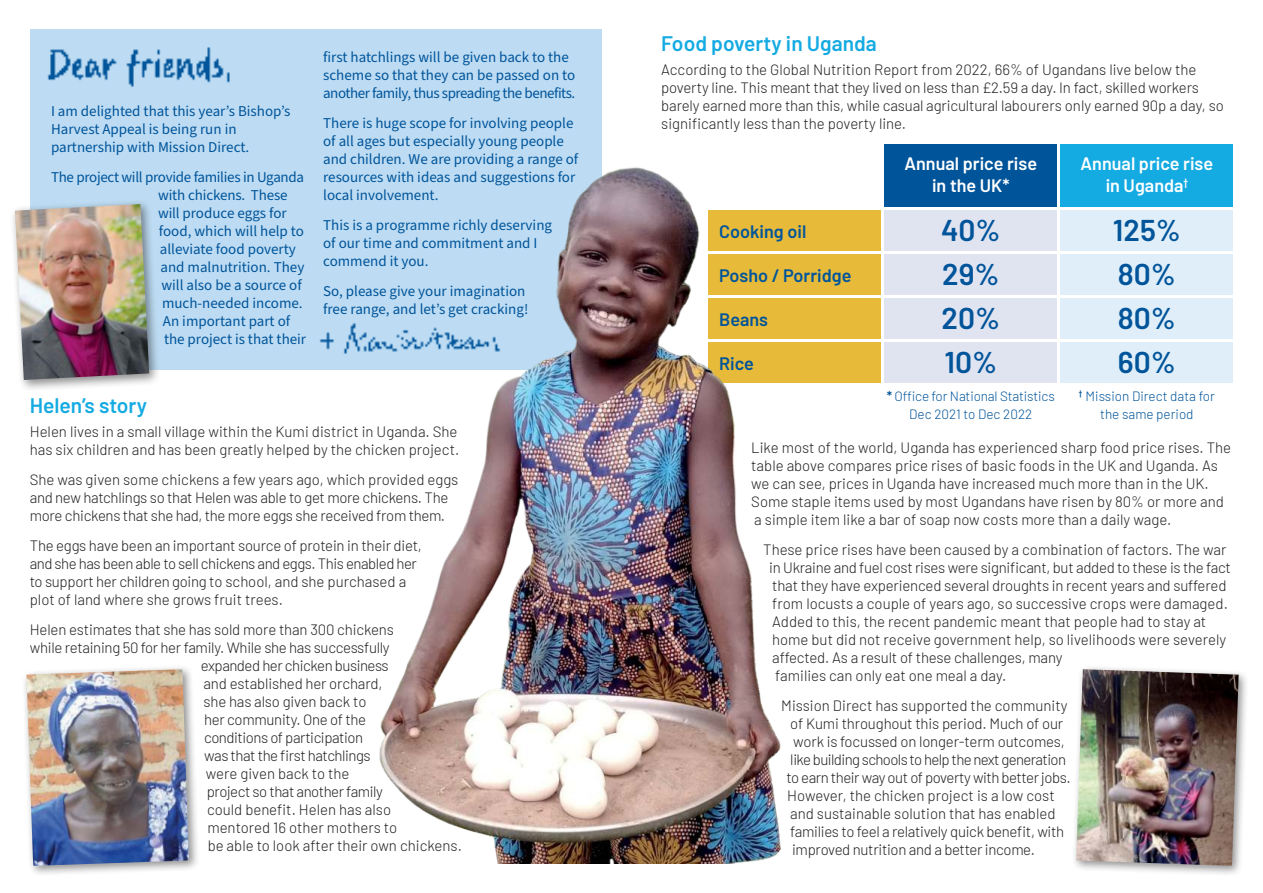
<style>
.page{position:relative;width:1263px;height:893px;background:#fff}
.page>*{position:absolute;margin:0;border:0;box-sizing:border-box;transform-origin:0 0}
.t1{font:600 30px "Barlow";color:#00549a}
.t2{font:600 21px "Barlow";color:#14aae2}
.t3{font:600 18px/21.6px "Barlow";color:#fff;text-align:center}
.t4{font:600 18px "Barlow";color:#00549a}
.t5{font:300 15px/18px "Barlow";letter-spacing:-.01em;color:#221f1f}
.t6{font:15px/18px "Source Sans Pro";color:#00549a}
.t7{font:300 15px "Barlow";letter-spacing:-.03em;color:#221f1f}
.t8{font:300 15px "Barlow";letter-spacing:-.04em;color:#221f1f}
.t9{font:15px "Source Sans Pro";letter-spacing:-.02em;color:#00549a}
.t10{font:300 13.5px/18px "Barlow";letter-spacing:-.005em;color:#00549a;text-align:center}
.s1{font-weight:600}
</style>
<div class="page">
<div style="left:30px;top:30px;width:572px;height:340px;background:#bddcf3"></div>
<div style="left:10px;top:199px;width:151px;height:192px;background:#221f1f;opacity:.5"></div>
<img style="left:15px;top:204px;width:134px;height:176px">
<img style="left:47px;top:47px;width:183px;height:40px">
<div style="left:884px;top:211px;width:173px;height:40px;background:#e0e3f0"></div>
<div style="left:708px;top:211px;width:173px;height:40px;background:#e7bb39"></div>
<div style="left:1060px;top:211px;width:173px;height:40px;background:#dfeef9"></div>
<div style="left:884px;top:299px;width:173px;height:40px;background:#e0e3f0"></div>
<div style="left:708px;top:299px;width:173px;height:40px;background:#e7bb39"></div>
<div style="left:1060px;top:299px;width:173px;height:40px;background:#dfeef9"></div>
<div style="left:884px;top:255px;width:173px;height:40px;background:#e0e3f0"></div>
<div style="left:708px;top:255px;width:173px;height:40px;background:#e7bb39"></div>
<div style="left:1060px;top:255px;width:173px;height:40px;background:#dfeef9"></div>
<div style="left:884px;top:343px;width:173px;height:40px;background:#e0e3f0"></div>
<div style="left:708px;top:343px;width:173px;height:40px;background:#e7bb39"></div>
<div style="left:1060px;top:343px;width:173px;height:40px;background:#dfeef9"></div>
<div style="left:1060px;top:145px;width:173px;height:62px;background:#14aae2"></div>
<div style="left:884px;top:145px;width:173px;height:62px;background:#00549a"></div>
<img style="left:379px;top:167px;width:433px;height:696px">
<img style="left:319px;top:320px;width:185px;height:37px">
<div style="left:22px;top:664px;width:178px;height:213px;background:#221f1f;opacity:.5"></div>
<img style="left:26px;top:669px;width:163px;height:197px">
<div style="left:1071px;top:664px;width:178px;height:213px;background:#221f1f;opacity:.5"></div>
<img style="left:1076px;top:669px;width:162px;height:197px">
<p class="t6" style="left:51px;top:104px;width:241px">I am delighted that this year’s Bishop’s<br>Harvest Appeal is being run in partnership with Mission Direct.</p>
<p class="t9" style="left:51px;top:171px;width:255px">The project will provide families in Uganda</p>
<p class="t6" style="left:158px;top:188px;width:131px">with chickens. These</p>
<p class="t6" style="left:158px;top:206px;width:130px">will produce eggs for</p>
<p class="t6" style="left:159px;top:224px;width:147px">food, which will help to</p>
<p class="t6" style="left:160px;top:242px;width:138px">alleviate food poverty</p>
<p class="t6" style="left:161px;top:260px;width:145px">and malnutrition. They</p>
<p class="t6" style="left:161px;top:278px;width:142px">will also be a source of</p>
<p class="t6" style="left:162px;top:296px;width:142px">much-needed income.</p>
<p class="t6" style="left:163px;top:314px;width:129px">An important part of</p>
<p class="t6" style="left:164px;top:332px;width:144px">the project is that their</p>
<p class="t6" style="left:323px;top:49px;width:254px">first hatchlings will be given back to the scheme so that they can be passed on to another family, thus spreading the benefits.</p>
<p class="t6" style="left:323px;top:115px;width:257px">There is huge scope for involving people of all ages but especially young people and children. We are providing a range of resources with ideas and suggestions for local involvement.</p>
<p class="t6" style="left:323px;top:217px;width:230px">This is a programme richly deserving of our time and commitment and I commend it you.</p>
<p class="t6" style="left:323px;top:283px;width:207px">So, please give your imagination free range, and let’s get cracking!</p>
<h2 class="t2" style="left:30px;top:398px;width:119px">Helen’s story</h2>
<p class="t5" style="left:30px;top:424px;width:431px">Helen lives in a small village within the Kumi district in Uganda. She has six children and has been greatly helped by the chicken project.</p>
<p class="t5" style="left:30px;top:472px;width:430px">She was given some chickens a few years ago, which provided eggs and new hatchlings so that Helen was able to get more chickens. The more chickens that she had, the more eggs she received from them.</p>
<p class="t5" style="left:30px;top:538px;width:394px">The eggs have been an important source of protein in their diet, and she has been able to sell chickens and eggs. This enabled her to support her children going to school, and she purchased a plot of land where she grows fruit trees.</p>
<p class="t5" style="left:30px;top:622px;width:366px">Helen estimates that she has sold more than 300 chickens</p>
<p class="t5" style="left:30px;top:640px;width:361px">while retaining 50 for her family. While she has successfully</p>
<p class="t7" style="left:201px;top:661px;width:189px">expanded her chicken business</p>
<p class="t5" style="left:203px;top:676px;width:181px">and established her orchard,</p>
<p class="t5" style="left:204px;top:694px;width:164px">she has also given back to</p>
<p class="t5" style="left:204px;top:712px;width:163px">her community. One of the</p>
<p class="t7" style="left:204px;top:733px;width:161px">conditions of participation</p>
<p class="t7" style="left:204px;top:745px;width:168px">was that the first hatchlings</p>
<p class="t5" style="left:206px;top:766px;width:145px">were given back to the</p>
<p class="t7" style="left:207px;top:787px;width:178px">project so that another family</p>
<p class="t5" style="left:207px;top:800px;width:186px">could benefit. Helen has also</p>
<p class="t5" style="left:207px;top:820px;width:191px">mentored 16 other mothers to</p>
<p class="t5" style="left:208px;top:838px;width:256px">be able to look after their own chickens.</p>
<h2 class="t2" style="left:661px;top:35px;width:217px">Food poverty in Uganda</h2>
<p class="t5" style="left:661px;top:62px;width:564px">According to the Global Nutrition Report from 2022, 66% of Ugandans live below the poverty line. This meant that they lived on less than £2.59 a day. In fact, skilled workers barely earned more than this, while casual agricultural labourers only earned 90p a day, so significantly less than the poverty line.</p>
<p class="t3" style="left:904px;top:154px;width:134px">Annual price rise in the UK*</p>
<p class="t3" style="left:1081px;top:154px;width:134px">Annual price rise in Uganda<sup>†</sup></p>
<p class="t4" style="left:719px;top:224px;width:89px">Cooking oil</p>
<h1 class="t1" style="left:941px;top:218px;width:61px">40%</h1>
<h1 class="t1" style="left:1113px;top:218px;width:70px">125%</h1>
<p class="t4" style="left:719px;top:268px;width:134px">Posho / Porridge</p>
<h1 class="t1" style="left:942px;top:262px;width:59px">29%</h1>
<h1 class="t1" style="left:1118px;top:262px;width:60px">80%</h1>
<p class="t4" style="left:719px;top:312px;width:50px">Beans</p>
<h1 class="t1" style="left:941px;top:306px;width:60px">20%</h1>
<h1 class="t1" style="left:1118px;top:306px;width:60px">80%</h1>
<p class="t4" style="left:719px;top:356px;width:36px">Rice</p>
<h1 class="t1" style="left:944px;top:350px;width:54px">10%</h1>
<h1 class="t1" style="left:1118px;top:350px;width:59px">60%</h1>
<p class="t10" style="left:887px;top:386px;width:170px"><span class="s1">*</span> Office for National Statistics<br>Dec 2021 to Dec 2022</p>
<p class="t10" style="left:1079px;top:388px;width:137px"><sup>†</sup> Mission Direct data for the same period</p>
<p class="t5" style="left:751px;top:440px;width:481px">Like most of the world, Uganda has experienced sharp food price rises. The table above compares price rises of basic foods in the UK and Uganda. As we can see, prices in Uganda have increased much more than in the UK.<br>Some staple items used by most Ugandans have risen by 80% or more and a simple item like a bar of soap now costs more than a daily wage.</p>
<p class="t5" style="left:763px;top:542px;width:465px">These price rises have been caused by a combination of factors. The war</p>
<p class="t5" style="left:769px;top:557px;width:463px">in Ukraine and fuel cost rises were significant, but added to these is the fact</p>
<p class="t5" style="left:772px;top:578px;width:456px">that they have experienced several droughts in recent years and suffered</p>
<p class="t5" style="left:772px;top:596px;width:457px">from locusts a couple of years ago, so successive crops were damaged.</p>
<p class="t5" style="left:772px;top:614px;width:436px">Added to this, the recent pandemic meant that people had to stay at</p>
<p class="t5" style="left:772px;top:632px;width:455px">home but did not receive government help, so livelihoods were severely</p>
<p class="t5" style="left:772px;top:650px;width:292px">affected. As a result of these challenges, many</p>
<p class="t5" style="left:775px;top:668px;width:233px">families can only eat one meal a day.</p>
<p class="t5" style="left:781px;top:698px;width:288px">Mission Direct has supported the community</p>
<p class="t5" style="left:790px;top:716px;width:275px">of Kumi throughout this period. Much of our</p>
<p class="t5" style="left:793px;top:734px;width:273px">work is focussed on longer-term outcomes,</p>
<p class="t8" style="left:790px;top:754px;width:277px">like building schools to help the next generation</p>
<p class="t7" style="left:786px;top:772px;width:286px">to earn their way out of poverty with better jobs.</p>
<p class="t5" style="left:787px;top:788px;width:269px">However, the chicken project is a low cost</p>
<p class="t5" style="left:790px;top:806px;width:267px">and sustainable solution that has enabled</p>
<p class="t5" style="left:790px;top:821px;width:276px">families to feel a relatively quick benefit, with</p>
<p class="t5" style="left:792px;top:842px;width:244px">improved nutrition and a better income.</p>
</div>
